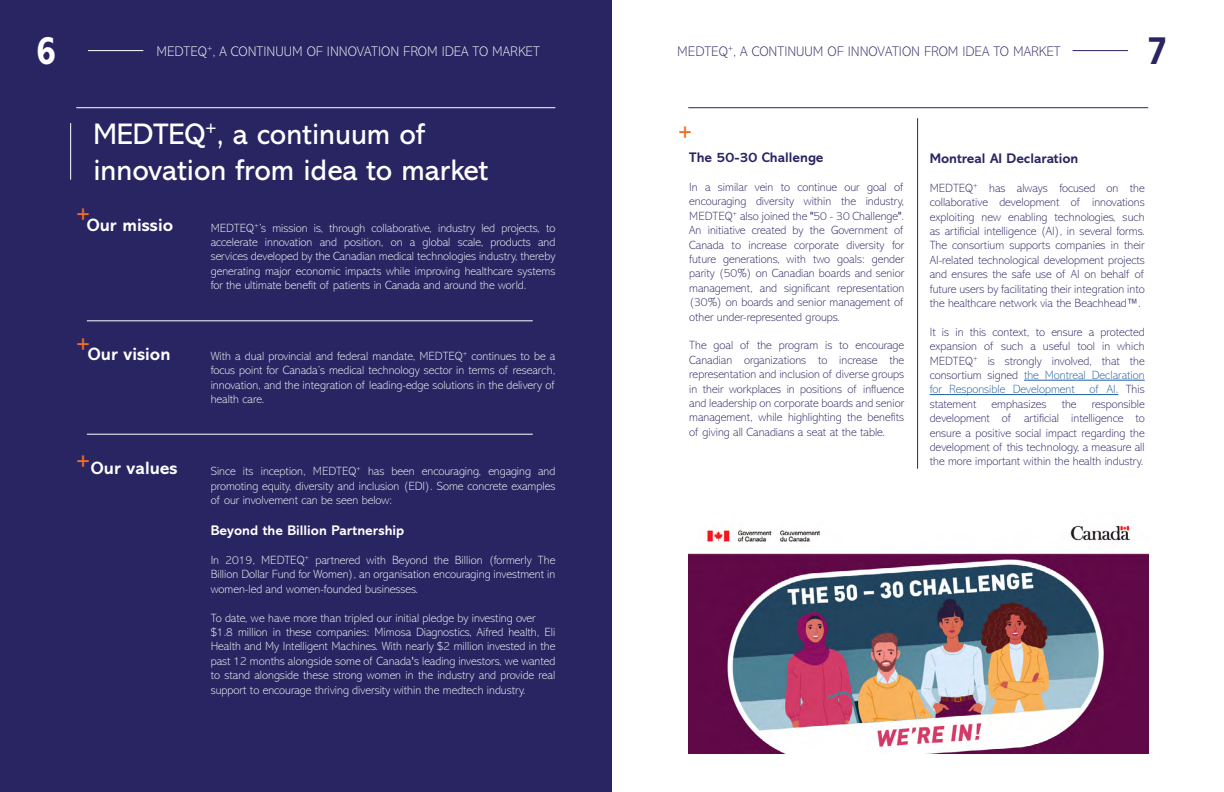
<style>
.page{position:relative;width:1224px;height:792px;background:#fff}
.page>*{position:absolute;margin:0;border:0;box-sizing:border-box;transform-origin:0 0}
.t1{font:700 condensed 41px "Abadi MT Pro";color:#fff}
.t2{font:700 condensed 41px "Abadi MT Pro";color:#292562}
.t3{font:30px/36px "Abadi MT Pro";color:#fff}
.t4{font:700 21px "Abadi MT Std";color:#f36c25}
.t5{font:700 18px "Abadi MT Pro";color:#fff}
.t6{font:200 14px "Abadi MT Std";color:#fff}
.t7{font:200 14px "Abadi MT Std";color:#292562}
.t8{font:700 14px "Abadi MT Pro";color:#292562}
.t9{font:700 14px "Abadi MT Pro";color:#fff}
.t10{font:200 12px/14.4px "Abadi MT Pro";color:#292562;text-align:justify}
.t11{font:200 12px/14.4px "Abadi MT Pro";color:#fff;text-align:justify}
.s1{color:#215e9e}
</style>
<div class="page">
<hr style="left:1073px;top:50px;width:55px;height:1px;background:#292562">
<div style="left:0;top:0;width:612px;height:792px;background:#292562"></div>
<hr style="left:88px;top:50px;width:55px;height:1px;background:#fff">
<hr style="left:70px;top:123px;width:1px;height:57px;background:#fff">
<hr style="left:76px;top:107px;width:479px;height:1px;background:#fff">
<hr style="left:87px;top:320px;width:446px;height:1px;background:#fff">
<hr style="left:87px;top:434px;width:446px;height:1px;background:#fff">
<hr style="left:688px;top:107px;width:460px;height:1px;background:#292562">
<hr style="left:1024px;top:380px;width:121px;height:1px;background:#215e9e">
<hr style="left:930px;top:394px;width:188px;height:1px;background:#215e9e">
<img style="left:689px;top:525px;width:459px;height:229px">
<hr style="left:917px;top:118px;width:1px;height:351px;background:#292562">
<h1 class="t1" style="left:36px;top:28px;width:22px">6</h1>
<h1 class="t2" style="left:1147px;top:28px;width:22px">7</h1>
<p class="t6" style="left:156px;top:44px;width:385px">MEDTEQ<sup>+</sup>, A CONTINUUM OF INNOVATION FROM IDEA TO MARKET</p>
<p class="t7" style="left:677px;top:44px;width:385px">MEDTEQ<sup>+</sup>, A CONTINUUM OF INNOVATION FROM IDEA TO MARKET</p>
<h2 class="t3" style="left:93px;top:116px;width:396px">MEDTEQ<sup>+</sup>, a continuum of innovation from idea to market</h2>
<h3 class="t5" style="left:87px;top:214px;width:88px">Our missio</h3>
<p class="t11" style="left:211px;top:221px;width:346px">MEDTEQ<sup>+</sup>’s mission is, through collaborative, industry led projects, to accelerate innovation and position, on a global scale, products and services developed by the Canadian medical technologies industry, thereby generating major economic impacts while improving healthcare systems for the ultimate benefit of patients in Canada and around the world.</p>
<h3 class="t4" style="left:76px;top:202px;width:16px">+</h3>
<h3 class="t4" style="left:76px;top:332px;width:16px">+</h3>
<h3 class="t5" style="left:88px;top:344px;width:84px">Our vision</h3>
<h3 class="t4" style="left:76px;top:449px;width:16px">+</h3>
<h3 class="t5" style="left:91px;top:457px;width:88px">Our values</h3>
<p class="t11" style="left:211px;top:349px;width:346px">With a dual provincial and federal mandate, MEDTEQ<sup>+</sup> continues to be a focus point for Canada’s medical technology sector in terms of research, innovation, and the integration of leading-edge solutions in the delivery of health care.</p>
<p class="t11" style="left:211px;top:464px;width:346px">Since its inception, MEDTEQ<sup>+</sup> has been encouraging, engaging and promoting equity, diversity and inclusion (EDI). Some concrete examples of our involvement can be seen below:</p>
<p class="t9" style="left:211px;top:523px;width:195px">Beyond the Billion Partnership</p>
<p class="t11" style="left:211px;top:553px;width:346px">In 2019, MEDTEQ<sup>+</sup> partnered with Beyond the Billion (formerly The Billion Dollar Fund for Women), an organisation encouraging investment in women-led and women-founded businesses.</p>
<p class="t11" style="left:211px;top:611px;width:346px;text-align:left">To date, we have more than tripled our initial pledge by investing over $1.8 million in these companies: Mimosa Diagnostics, Aifred health, Eli Health and My Intelligent Machines. With nearly $2 million invested in the past 12 months alongside some of Canada's leading investors, we wanted to stand alongside these strong women in the industry and provide real support to encourage thriving diversity within the medtech industry.</p>
<h3 class="t4" style="left:678px;top:119px;width:16px">+</h3>
<p class="t8" style="left:689px;top:150px;width:136px">The 50-30 Challenge</p>
<p class="t10" style="left:689px;top:180px;width:217px">In a similar vein to continue our goal of encouraging diversity within the industry, MEDTEQ<sup>+</sup> also joined the "50 - 30 Challenge".<br>An initiative created by the Government of Canada to increase corporate diversity for future generations, with two goals: gender parity (50%) on Canadian boards and senior management, and significant representation (30%) on boards and senior management of other under-represented groups.</p>
<p class="t10" style="left:689px;top:338px;width:217px">The goal of the program is to encourage Canadian organizations to increase the representation and inclusion of diverse groups in their workplaces in positions of influence and leadership on corporate boards and senior management, while highlighting the benefits of giving all Canadians a seat at the table.</p>
<p class="t8" style="left:930px;top:150px;width:150px">Montreal AI Declaration</p>
<p class="t10" style="left:930px;top:181px;width:217px">MEDTEQ<sup>+</sup> has always focused on the collaborative development of innovations exploiting new enabling technologies, such as artificial intelligence (AI), in several forms.<br>The consortium supports companies in their AI-related technological development projects and ensures the safe use of AI on behalf of future users by facilitating their integration into the healthcare network via the Beachhead™.</p>
<p class="t10" style="left:930px;top:325px;width:217px">It is in this context, to ensure a protected expansion of such a useful tool in which MEDTEQ<sup>+</sup> is strongly involved, that the consortium signed <span class="s1">the Montreal Declaration for Responsible Development of AI.</span> This statement</p>
<p class="t10" style="left:930px;top:397px;width:217px;text-indent:162px">responsible development of artificial intelligence to ensure a positive social impact regarding the development of this technology, a measure all the more important within the health industry.</p>
<p class="t10" style="left:992px;top:397px;width:56px">emphasizes</p>
<p class="t10" style="left:1062px;top:397px;width:16px">the</p>
</div>
